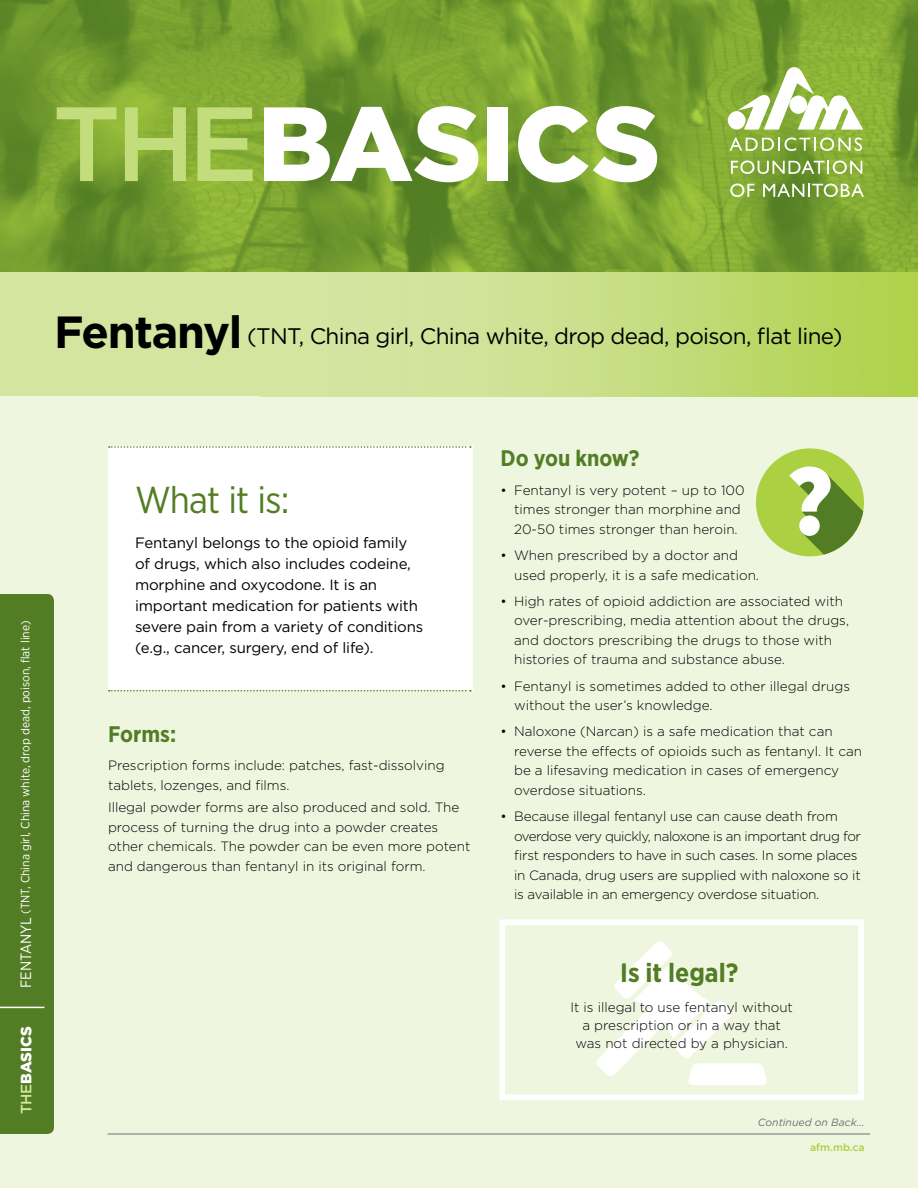
<style>
.page{position:relative;width:918px;height:1188px;background:#eff6e0}
.page>*{position:absolute;margin:0;border:0;box-sizing:border-box;transform-origin:0 0}
.t1{font:900 105.15px "Gotham";letter-spacing:-.01em;color:#fff}
.t2{font:37.5px "Gotham Narrow";letter-spacing:-.02em;color:#527d24}
.t3{font:700 26.55px "Gotham Narrow";color:#527d24}
.t4{font:22.5px "Gotham";letter-spacing:-.03em;color:#000}
.t5{font:700 22.5px "Gotham Narrow";color:#527d24}
.t6{font:15px/21px "Gotham";letter-spacing:-.01em;color:#000}
.t7{font:900 15px "Gotham";letter-spacing:-.01em;color:#fff}
.t8{font:300 13.5px/19.5px "Gotham";color:#000}
.t9{font:12px "Gotham Narrow";color:#fff}
.t10{font:italic 10.5px "Gotham";color:#6d6e71}
.t11{font:500 10.5px "Gotham";color:#abd041}
.s1{font-weight:500;color:#c3dc7c}
.s2{font-weight:700;font-size:45px}
.s3{font-size:15px}
.s4{font-weight:500;color:#d3e59f}
</style>
<div class="page">
<img style="left:0;top:0;width:918px;height:272px">
<hr style="left:108px;top:1134px;width:762px;height:1px;background:#6d6e71">
<svg style="left:0;top:272px;width:918px;height:124px;background:#c9df8a"></svg>
<div style="left:0;top:594px;width:54px;height:540px;background:#527d24"></div>
<hr style="left:0;top:1007px;width:44px;height:1px;background:#fff">
<div style="left:756px;top:448px;width:108px;height:108px;background:#abd041;border-radius:50%"></div>
<svg style="left:789px;top:460px;width:74px;height:95px"></svg>
<div style="left:108px;top:446px;width:364px;height:244px;background:#fff"></div>
<svg style="left:109px;top:446px;width:362px;height:2px"></svg>
<svg style="left:109px;top:690px;width:362px;height:2px"></svg>
<svg style="left:737px;top:67px;width:126px;height:63px;background:#b5cd83"></svg>
<div style="left:728px;top:111px;width:18px;height:19px;background:#fff;border-radius:50%"></div>
<div style="left:789px;top:96px;width:18px;height:18px;background:#fff;border-radius:50%"></div>
<svg style="left:730px;top:138px;width:132px;height:13px;background:#a6c26f"></svg>
<svg style="left:731px;top:161px;width:131px;height:13px;background:#a4bf72"></svg>
<svg style="left:730px;top:184px;width:24px;height:13px"></svg>
<svg style="left:763px;top:184px;width:101px;height:13px"></svg>
<div style="left:499px;top:920px;width:365px;height:180px;border:6px solid #fff"></div>
<svg style="left:597px;top:941px;width:170px;height:144px"></svg>
<h1 class="t1" style="left:52px;top:83px;width:610px"><span class="s1">THE</span>BASICS</h1>
<h3 class="t4" style="left:54px;top:323px;width:790px"><span class="s2">Fentanyl</span> (TNT, China girl, China white, drop dead, poison, flat line)</h3>
<p class="t9" style="left:18px;top:988px;width:369px;rotate:-90deg"><span class="s3">FENTANYL</span> (TNT, China girl, China white, drop dead, poison, flat line)</p>
<p class="t7" style="left:18px;top:1114px;width:89px;rotate:-90deg"><span class="s4">THE</span>BASICS</p>
<h2 class="t2" style="left:135px;top:477px;width:156px">What it is:</h2>
<p class="t6" style="left:135px;top:532px;width:290px">Fentanyl belongs to the opioid family of drugs, which also includes codeine, morphine and oxycodone. It is an important medication for patients with severe pain from a variety of conditions (e.g., cancer, surgery, end of life).</p>
<h3 class="t5" style="left:108px;top:719px;width:70px">Forms:</h3>
<p class="t8" style="left:108px;top:755px;width:338px">Prescription forms include: patches, fast-dissolving tablets, lozenges, and films.</p>
<p class="t8" style="left:108px;top:797px;width:364px">Illegal powder forms are also produced and sold. The process of turning the drug into a powder creates other chemicals. The powder can be even more potent and dangerous than fentanyl in its original form.</p>
<h3 class="t5" style="left:501px;top:444px;width:140px">Do you know?</h3>
<p class="t8" style="left:514px;top:480px;width:232px;text-indent:-14px">• Fentanyl is very potent – up to 100 times stronger than morphine and<br>20-50 times stronger than heroin.</p>
<p class="t8" style="left:514px;top:545px;width:246px;text-indent:-14px">• When prescribed by a doctor and used properly, it is a safe medication.</p>
<p class="t8" style="left:514px;top:591px;width:337px;text-indent:-14px">• High rates of opioid addiction are associated with over-prescribing, media attention about the drugs, and doctors prescribing the drugs to those with histories of trauma and substance abuse.</p>
<p class="t8" style="left:514px;top:676px;width:338px;text-indent:-14px">• Fentanyl is sometimes added to other illegal drugs without the user’s knowledge.</p>
<p class="t8" style="left:514px;top:722px;width:350px;text-indent:-14px">• Naloxone (Narcan) is a safe medication that can reverse the effects of opioids such as fentanyl. It can be a lifesaving medication in cases of emergency overdose situations.</p>
<p class="t8" style="left:514px;top:806px;width:348px;text-indent:-14px">• Because illegal fentanyl use can cause death from overdose very quickly, naloxone is an important drug for first responders to have in such cases. In some places in Canada, drug users are supplied with naloxone so it is available in an emergency overdose situation.</p>
<h3 class="t3" style="left:620px;top:955px;width:120px">Is it legal?</h3>
<p class="t8" style="left:570px;top:998px;width:224px;line-height:18px;text-align:center">It is illegal to use fentanyl without a prescription or in a way that was not directed by a physician.</p>
<p class="t10" style="left:758px;top:1116px;width:108px">Continued on Back...</p>
<p class="t11" style="left:810px;top:1141px;width:56px">afm.mb.ca</p>
</div>
